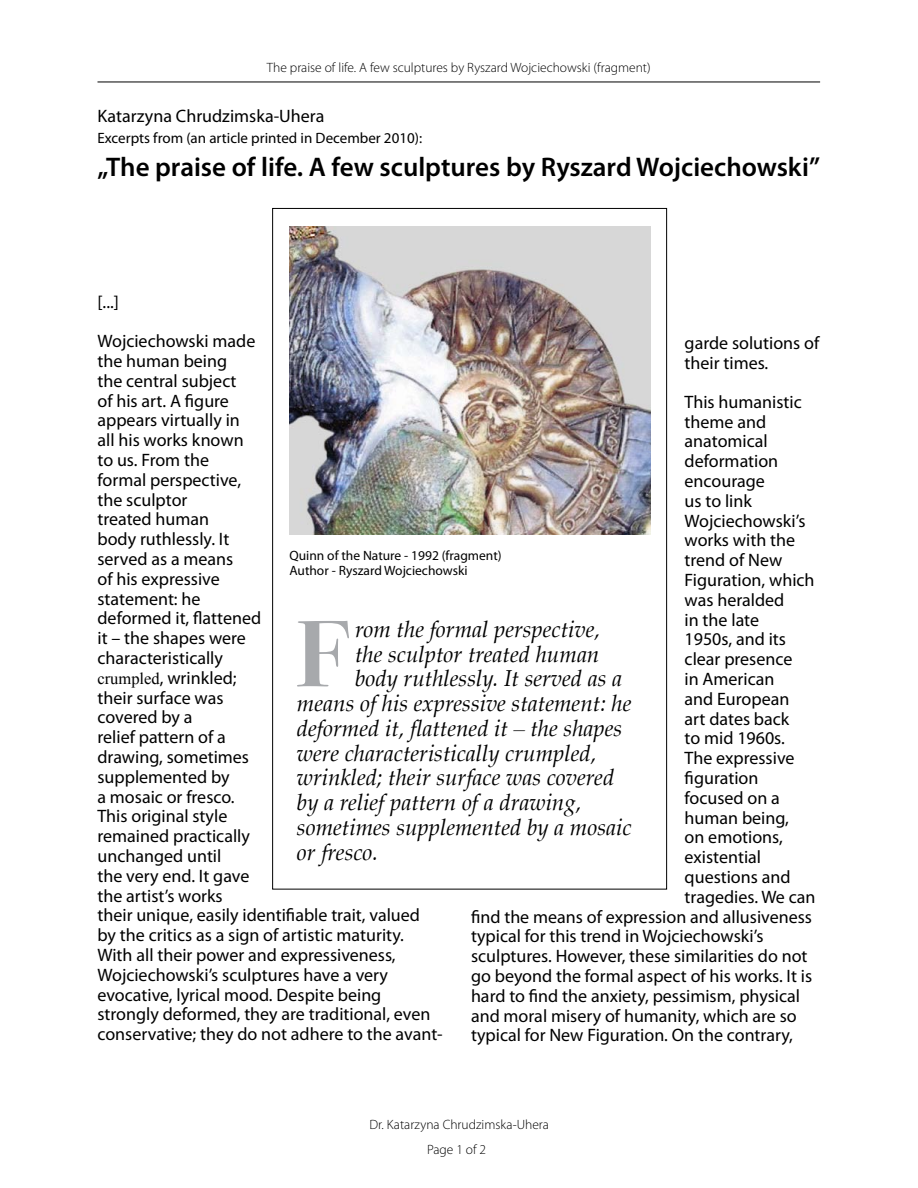
<style>
.page{position:relative;width:918px;height:1188px;background:#fff}
.page>*{position:absolute;margin:0;border:0;box-sizing:border-box;transform-origin:0 0}
.t1{font:94.05px "Bodoni Svty Two ITCTT Bold";color:#a7a9ac}
.t2{font:600 27px "Myriad Pro";color:#000}
.t3{font:italic 22.5px "Palatino";color:#000}
.t4{font:18px/19.8px "Myriad Pro";color:#000}
.t5{font:15px "Myriad Pro";color:#000}
.t6{font:300 13.5px/24.5px "Myriad Pro";color:#000;text-align:center}
.t7{font:13.5px/14.9px "Myriad Pro";color:#000}
.s1{font-family:"Times New Roman";font-size:16.5px}
</style>
<div class="page">
<hr style="left:98px;top:82px;width:722px;height:1px;background:#000">
<img style="left:290px;top:226px;width:360px;height:308px">
<p class="t6" style="left:267px;top:55px;width:385px">The praise of life. A few sculptures by Ryszard Wojciechowski (fragment)</p>
<p class="t4" style="left:97px;top:105px;width:228px">Katarzyna Chrudzimska-Uhera</p>
<p class="t5" style="left:98px;top:129px;width:326px">Excerpts from (an article printed in December 2010):</p>
<h2 class="t2" style="left:98px;top:149px;width:724px">„The praise of life. A few sculptures by Ryszard Wojciechowski”</h2>
<p class="t4" style="left:98px;top:282px;width:159px;line-height:39.3px">[...]<br>Wojciechowski made</p>
<p class="t4" style="left:97px;top:351px;width:347px">the human being<br>the central subject<br>of his art. A figure<br>appears virtually in<br>all his works known<br>to us. From the<br>formal perspective,<br>the sculptor<br>treated human<br>body ruthlessly. It<br>served as a means<br>of his expressive<br>statement: he<br>deformed it, flattened<br>it – the shapes were<br>characteristically<br><span class="s1">crumpled</span>, wrinkled;<br>their surface was<br>covered by a<br>relief pattern of a<br>drawing, sometimes<br>supplemented by<br>a mosaic or fresco.<br>This original style<br>remained practically<br>unchanged until<br>the very end. It gave<br>the artist’s works<br>their unique, easily identifiable trait, valued by the critics as a sign of artistic maturity.<br>With all their power and expressiveness,<br>Wojciechowski’s sculptures have a very evocative, lyrical mood. Despite being strongly deformed, they are traditional, even conservative; they do not adhere to the avant-</p>
<p class="t4" style="left:685px;top:333px;width:136px">garde solutions of their times.</p>
<p class="t4" style="left:685px;top:392px;width:119px">This humanistic</p>
<p class="t4" style="left:685px;top:411px;width:83px">theme and</p>
<p class="t4" style="left:685px;top:431px;width:85px">anatomical</p>
<p class="t4" style="left:685px;top:451px;width:95px">deformation</p>
<p class="t4" style="left:685px;top:471px;width:82px">encourage</p>
<p class="t4" style="left:685px;top:491px;width:69px">us to link</p>
<p class="t4" style="left:685px;top:510px;width:122px">Wojciechowski’s</p>
<p class="t4" style="left:685px;top:530px;width:112px">works with the</p>
<p class="t4" style="left:685px;top:550px;width:99px">trend of New</p>
<p class="t4" style="left:685px;top:570px;width:131px">Figuration, which</p>
<p class="t4" style="left:685px;top:590px;width:101px">was heralded</p>
<p class="t4" style="left:685px;top:609px;width:76px">in the late</p>
<p class="t4" style="left:685px;top:629px;width:103px">1950s, and its</p>
<p class="t4" style="left:685px;top:649px;width:109px">clear presence</p>
<p class="t4" style="left:685px;top:669px;width:91px">in American</p>
<p class="t4" style="left:685px;top:689px;width:106px">and European</p>
<p class="t4" style="left:685px;top:708px;width:106px">art dates back</p>
<p class="t4" style="left:685px;top:728px;width:102px">to mid 1960s.</p>
<p class="t4" style="left:685px;top:748px;width:111px">The expressive</p>
<p class="t4" style="left:685px;top:768px;width:75px">figuration</p>
<p class="t4" style="left:685px;top:788px;width:97px">focused on a</p>
<p class="t4" style="left:685px;top:807px;width:106px">human being,</p>
<p class="t4" style="left:685px;top:827px;width:100px">on emotions,</p>
<p class="t4" style="left:685px;top:847px;width:78px">existential</p>
<p class="t4" style="left:685px;top:867px;width:108px">questions and</p>
<p class="t4" style="left:685px;top:887px;width:132px">tragedies. We can</p>
<p class="t4" style="left:471px;top:906px;width:342px">find the means of expression and allusiveness</p>
<p class="t4" style="left:471px;top:926px;width:294px">typical for this trend in Wojciechowski’s</p>
<p class="t4" style="left:471px;top:946px;width:338px">sculptures. However, these similarities do not</p>
<p class="t4" style="left:471px;top:966px;width:343px">go beyond the formal aspect of his works. It is</p>
<p class="t4" style="left:471px;top:986px;width:331px">hard to find the anxiety, pessimism, physical</p>
<p class="t4" style="left:471px;top:1005px;width:327px">and moral misery of humanity, which are so</p>
<p class="t4" style="left:471px;top:1025px;width:323px">typical for New Figuration. On the contrary,</p>
<p class="t7" style="left:290px;top:548px;width:214px">Quinn of the Nature - 1992 (fragment)<br>Author - Ryszard Wojciechowski</p>
<h1 class="t1" style="left:297px;top:577px;width:54px">F</h1>
<p class="t3" style="left:355px;top:611px;width:247px">rom the formal perspective,</p>
<p class="t3" style="left:355px;top:636px;width:246px">the sculptor treated human</p>
<p class="t3" style="left:355px;top:661px;width:269px">body ruthlessly. It served as a</p>
<p class="t3" style="left:297px;top:686px;width:336px">means of his expressive statement: he</p>
<p class="t3" style="left:297px;top:710px;width:327px">deformed it, flattened it – the shapes</p>
<p class="t3" style="left:297px;top:735px;width:301px">were characteristically crumpled,</p>
<p class="t3" style="left:297px;top:760px;width:319px">wrinkled; their surface was covered</p>
<p class="t3" style="left:297px;top:785px;width:286px">by a relief pattern of a drawing,</p>
<p class="t3" style="left:297px;top:809px;width:336px">sometimes supplemented by a mosaic</p>
<p class="t3" style="left:297px;top:834px;width:83px">or fresco.</p>
<p class="t6" style="left:370px;top:1112px;width:181px">Dr. Katarzyna Chrudzimska-Uhera<br>Page 1 of 2</p>
</div>
